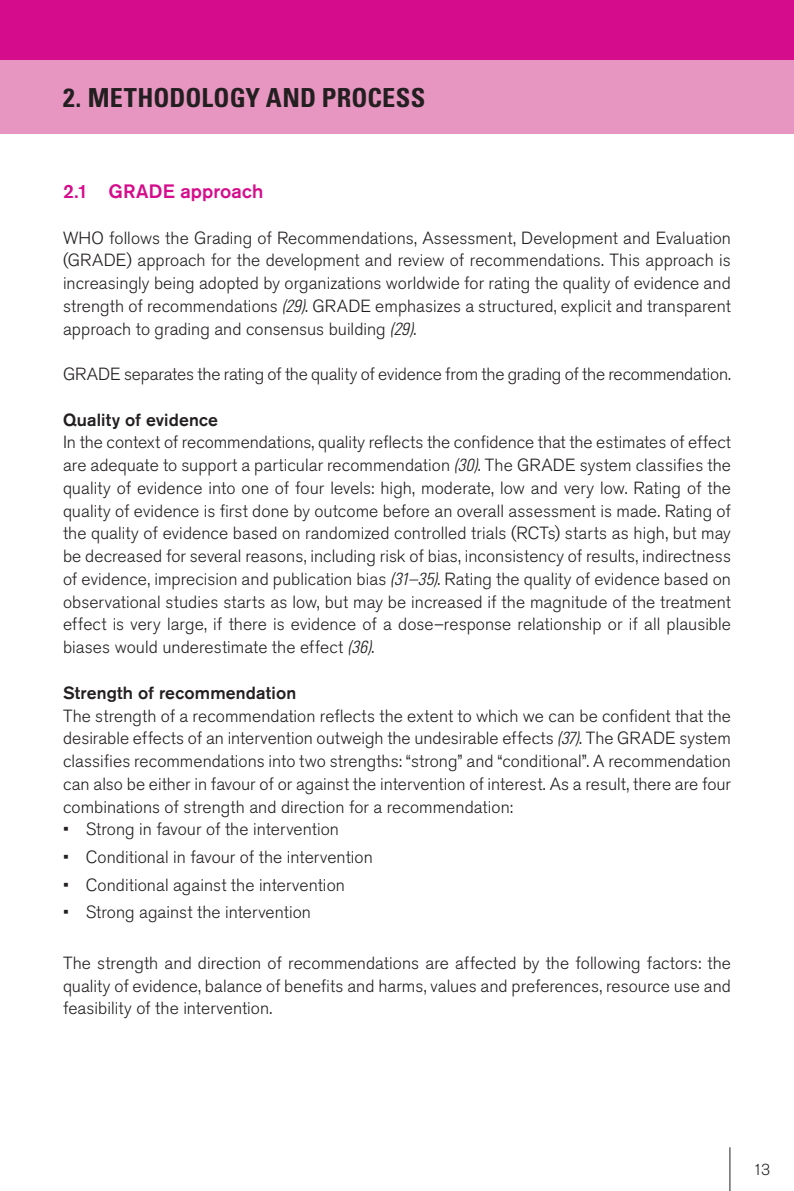
<style>
.page{position:relative;width:794px;height:1191px;background:#fff}
.page>*{position:absolute;margin:0;border:0;box-sizing:border-box;transform-origin:0 0}
.Title_Section{font:700 condensed 26.25px "Univers";letter-spacing:.005em;color:#231f20}
.Title_1_1{font:500 19.25px "Akzidenz Grotesk BQ";letter-spacing:.005em;color:#d50d8c}
.Body{font:300 17.5px/22.8px "Akzidenz Grotesk BQ";color:#231f20;text-align:justify}
.Body-2{font:500 17.5px "Akzidenz Grotesk BQ";letter-spacing:.01em;color:#231f20}
.t1{font:300 15.75px "Akzidenz Grotesk BQ";color:#231f20}
.s1{font-family:"Univers";font-style:italic;font-stretch:condensed}
</style>
<div class="page">
<hr style="left:729px;top:1147px;width:1px;height:44px;background:#231f20">
<div style="left:0;top:60px;width:794px;height:74px;background:#e796c1"></div>
<div style="left:0;top:0;width:794px;height:60px;background:#d50d8c"></div>
<p class="Title_Section" style="left:63px;top:82px;width:364px">2. METHODOLOGY AND PROCESS</p>
<p class="Title_1_1" style="left:63px;top:179px;width:202px">2.1 GRADE approach</p>
<p class="Body" style="left:63px;top:226px;width:669px">WHO follows the Grading of Recommendations, Assessment, Development and Evaluation (GRADE) approach for the development and review of recommendations. This approach is increasingly being adopted by organizations worldwide for rating the quality of evidence and strength of recommendations <span class="s1">(29)</span>. GRADE emphasizes a structured, explicit and transparent approach to grading and consensus building <span class="s1">(29)</span>.</p>
<p class="Body" style="left:63px;top:363px;width:669px">GRADE separates the rating of the quality of evidence from the grading of the recommendation.</p>
<p class="Body-2" style="left:63px;top:409px;width:157px">Quality of evidence</p>
<p class="Body" style="left:63px;top:431px;width:669px">In the context of recommendations, quality reflects the confidence that the estimates of effect are adequate to support a particular recommendation <span class="s1">(30)</span>. The GRADE system classifies the quality of evidence into one of four levels: high, moderate, low and very low. Rating of the quality of evidence is first done by outcome before an overall assessment is made. Rating of the quality of evidence based on randomized controlled trials (RCTs) starts as high, but may be decreased for several reasons, including risk of bias, inconsistency of results, indirectness of evidence, imprecision and publication bias <span class="s1">(31–35)</span>. Rating the quality of evidence based on observational studies starts as low, but may be increased if the magnitude of the treatment effect is very large, if there is evidence of a dose–response relationship or if all plausible biases would underestimate the effect <span class="s1">(36)</span>.</p>
<p class="Body-2" style="left:63px;top:682px;width:235px">Strength of recommendation</p>
<p class="Body" style="left:63px;top:704px;width:669px">The strength of a recommendation reflects the extent to which we can be confident that the desirable effects of an intervention outweigh the undesirable effects <span class="s1">(37)</span>. The GRADE system classifies recommendations into two strengths: “strong” and “conditional”. A recommendation can also be either in favour of or against the intervention of interest. As a result, there are four combinations of strength and direction for a recommendation:</p>
<p class="Body" style="left:63px;top:818px;width:277px">• Strong in favour of the intervention</p>
<p class="Body" style="left:63px;top:846px;width:311px">• Conditional in favour of the intervention</p>
<p class="Body" style="left:63px;top:873px;width:283px">• Conditional against the intervention</p>
<p class="Body" style="left:63px;top:901px;width:249px">• Strong against the intervention</p>
<p class="Body" style="left:63px;top:952px;width:669px">The strength and direction of recommendations are affected by the following factors: the quality of evidence, balance of benefits and harms, values and preferences, resource use and feasibility of the intervention.</p>
<p class="t1" style="left:753px;top:1160px;width:19px">13</p>
</div>
